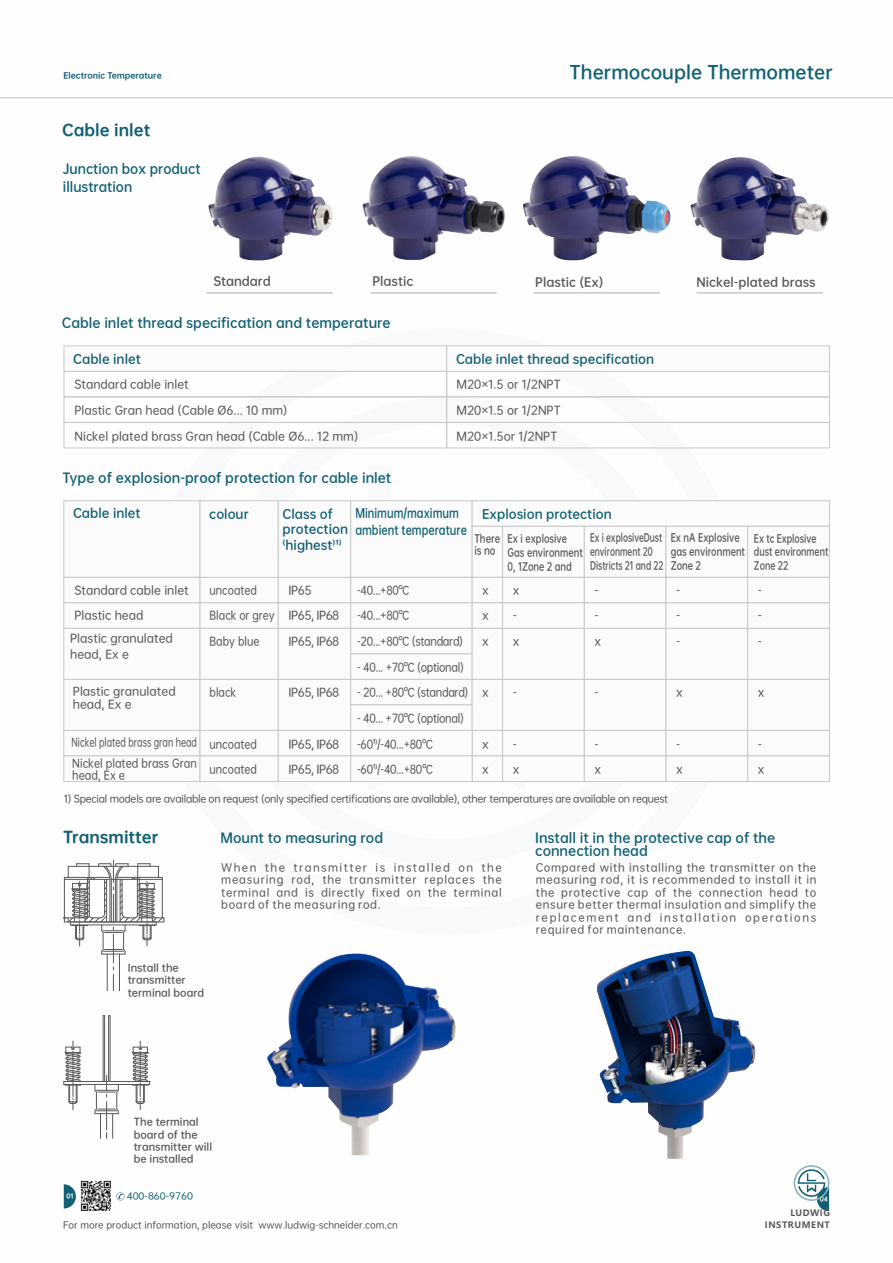
<style>
.page{position:relative;width:893px;height:1263px;background:#fff}
.page>*{position:absolute;margin:0;border:0;box-sizing:border-box;transform-origin:0 0}
.t1{font:17.55px "OPPO Sans B";color:#116073}
.t2{font:15px "OPPO Sans H";color:#116073}
.t3{font:12.75px/13.8px "OPPO Sans B";color:#116073}
.t4{font:12.75px/18.9px "OPPO Sans B";color:#116073;scale:.96 1}
.t5{font:12px/15.9px "OPPO Sans B";color:#116073}
.t6{font:12px/16.8px "OPPO Sans B";color:#116073;scale:.82 1}
.t7{font:11.7px "OPPO Sans B";color:#595857}
.t8{font:11.25px/13.8px "OPPO Sans M";color:#595857}
.t9{font:11.25px "OPPO Sans M";letter-spacing:-.03em;color:#595857;scale:.9 1}
.t10{font:11.25px "OPPO Sans M";color:#595857;scale:.9 1}
.t11{font:11.25px "OPPO Sans M";color:#595857;scale:.88 1}
.t12{font:11.25px/21.6px "OPPO Sans M";color:#595857;scale:.74 1}
.t13{font:11.25px "OPPO Sans M";letter-spacing:-.045em;color:#595857}
.t14{font:10.5px/12.5px "OPPO Sans M";letter-spacing:.06em;color:#595857;text-align:justify}
.t15{font:10.5px/13.8px "OPPO Sans B";color:#595857;scale:.72 1}
.t16{font:10.5px/13.8px "OPPO Sans B";color:#595857;scale:.79 1}
.t17{font:10.5px/13.8px "OPPO Sans B";color:#595857;scale:.76 1}
.t18{font:10.5px/13.8px "OPPO Sans B";color:#595857;scale:.8 1}
.t19{font:10.5px/12.1px "OPPO Sans B";color:#595857;scale:.82 1}
.t20{font:9.75px "OPPO Sans M";letter-spacing:-.03em;color:#595857}
.t21{font:9.75px/12.3px "OPPO Sans B";color:#595857}
.t22{font:9px "OPPO Sans M";color:#595857}
.t23{font:9px "OPPO Sans M";color:#116073;scale:1.04 1}
.t24{font:700 8.7px/11.4px "Microsoft Ya Hei";letter-spacing:.06em;color:#595857;text-align:right}
.t25{font:7.8px "OPPO Sans H";color:#116073}
.t26{font:6px "OPPO Sans H";color:#fff}
</style>
<div class="page">
<hr style="left:64px;top:1084px;width:85px;height:1px;background:#595857">
<hr style="left:64px;top:1081px;width:85px;height:1px;background:#595857">
<svg style="left:63px;top:1041px;width:18px;height:69px"></svg>
<svg style="left:132px;top:1041px;width:18px;height:69px"></svg>
<svg style="left:94px;top:1015px;width:25px;height:123px"></svg>
<svg style="left:63px;top:860px;width:102px;height:131px"></svg>
<img style="left:267px;top:953px;width:189px;height:202px">
<img style="left:596px;top:950px;width:160px;height:209px">
<hr style="left:206px;top:292px;width:127px;height:1px;background:#b5b5b6">
<img style="left:208px;top:156px;width:125px;height:104px">
<img style="left:362px;top:156px;width:143px;height:105px">
<img style="left:522px;top:156px;width:149px;height:105px">
<img style="left:690px;top:157px;width:139px;height:104px">
<div style="left:64px;top:371px;width:383px;height:26px;border:1px solid #c9cacb"></div>
<div style="left:64px;top:397px;width:383px;height:26px;border:1px solid #c9cacb"></div>
<div style="left:64px;top:422px;width:383px;height:26px;border:1px solid #c9cacb"></div>
<div style="left:446px;top:371px;width:383px;height:26px;border:1px solid #c9cacb"></div>
<div style="left:446px;top:397px;width:383px;height:26px;border:1px solid #c9cacb"></div>
<div style="left:446px;top:422px;width:383px;height:26px;border:1px solid #c9cacb"></div>
<hr style="left:371px;top:292px;width:126px;height:1px;background:#b5b5b6">
<hr style="left:534px;top:292px;width:126px;height:1px;background:#b5b5b6">
<hr style="left:697px;top:292px;width:126px;height:1px;background:#b5b5b6">
<svg style="left:64px;top:346px;width:766px;height:26px"></svg>
<svg style="left:63px;top:500px;width:767px;height:282px"></svg>
<hr style="left:0;top:97px;width:893px;height:1px;background:#c9cacb">
<svg style="left:64px;top:1184px;width:12px;height:24px"></svg>
<img style="left:81px;top:1181px;width:30px;height:30px">
<svg style="left:116px;top:1192px;width:9px;height:8px"></svg>
<svg style="left:794px;top:1165px;width:35px;height:46px"></svg>
<p class="t25" style="left:63px;top:72px;width:100px">Electronic Temperature</p>
<h1 class="t1" style="left:570px;top:63px;width:265px">Thermocouple Thermometer</h1>
<h2 class="t2" style="left:62px;top:122px;width:90px">Cable inlet</h2>
<p class="t4" style="left:63px;top:159px;width:145px">Junction box product illustration</p>
<p class="t7" style="left:213px;top:275px;width:59px">Standard</p>
<p class="t7" style="left:373px;top:275px;width:42px">Plastic</p>
<p class="t7" style="left:535px;top:276px;width:70px">Plastic (Ex)</p>
<p class="t7" style="left:696px;top:276px;width:121px">Nickel-plated brass</p>
<p class="t3" style="left:62px;top:316px;width:330px">Cable inlet thread specification and temperature</p>
<p class="t5" style="left:73px;top:351px;width:69px">Cable inlet</p>
<p class="t8" style="left:74px;top:377px;width:116px">Standard cable inlet</p>
<p class="t8" style="left:74px;top:403px;width:214px">Plastic Gran head (Cable Ø6... 10 mm)</p>
<p class="t8" style="left:74px;top:429px;width:285px">Nickel plated brass Gran head (Cable Ø6... 12 mm)</p>
<p class="t5" style="left:456px;top:351px;width:200px">Cable inlet thread specification</p>
<p class="t8" style="left:456px;top:377px;width:106px">M20×1.5 or 1/2NPT</p>
<p class="t8" style="left:456px;top:403px;width:106px">M20×1.5 or 1/2NPT</p>
<p class="t8" style="left:456px;top:429px;width:102px">M20×1.5or 1/2NPT</p>
<p class="t3" style="left:63px;top:471px;width:330px">Type of explosion-proof protection for cable inlet</p>
<p class="t5" style="left:209px;top:505px;width:41px">colour</p>
<p class="t5" style="left:283px;top:505px;width:67px">Class of protection ⁽highest⁾¹⁾</p>
<p class="t6" style="left:355px;top:505px;width:138px">Minimum/maximum ambient temperature</p>
<p class="t5" style="left:482px;top:505px;width:131px">Explosion protection</p>
<p class="t19" style="left:474px;top:532px;width:33px">There is no</p>
<p class="t16" style="left:508px;top:531px;width:97px">Ex i explosive<br>Gas environment<br>0, 1Zone 2 and</p>
<p class="t15" style="left:590px;top:530px;width:103px">Ex i explosiveDust environment 20<br>Districts 21 and 22</p>
<p class="t18" style="left:671px;top:530px;width:95px">Ex nA Explosive gas environment<br>Zone 2</p>
<p class="t17" style="left:754px;top:531px;width:99px">Ex tc Explosive dust environment<br>Zone 22</p>
<p class="t10" style="left:357px;top:584px;width:60px">-40...+80℃</p>
<p class="t10" style="left:357px;top:610px;width:60px">-40...+80℃</p>
<p class="t9" style="left:357px;top:635px;width:119px">-20...+80℃ (standard)</p>
<p class="t9" style="left:357px;top:661px;width:120px">- 40... +70℃ (optional)</p>
<p class="t9" style="left:357px;top:687px;width:125px">- 20... +80℃ (standard)</p>
<p class="t9" style="left:357px;top:712px;width:120px">- 40... +70℃ (optional)</p>
<p class="t10" style="left:357px;top:738px;width:86px">-60¹⁾/-40...+80℃</p>
<p class="t10" style="left:357px;top:764px;width:86px">-60¹⁾/-40...+80℃</p>
<p class="t5" style="left:73px;top:505px;width:69px">Cable inlet</p>
<p class="t8" style="left:74px;top:583px;width:116px">Standard cable inlet</p>
<p class="t8" style="left:74px;top:608px;width:71px">Plastic head</p>
<p class="t11" style="left:210px;top:584px;width:55px">uncoated</p>
<p class="t11" style="left:210px;top:610px;width:76px">Black or grey</p>
<p class="t11" style="left:210px;top:635px;width:58px">Baby blue</p>
<p class="t11" style="left:210px;top:687px;width:32px">black</p>
<p class="t8" style="left:289px;top:583px;width:24px">IP65</p>
<p class="t13" style="left:289px;top:610px;width:52px">IP65, IP68</p>
<p class="t13" style="left:289px;top:635px;width:52px">IP65, IP68</p>
<p class="t8" style="left:482px;top:583px;width:8px">x</p>
<p class="t8" style="left:482px;top:608px;width:8px">x</p>
<p class="t8" style="left:482px;top:634px;width:8px">x</p>
<p class="t8" style="left:513px;top:583px;width:8px">x</p>
<p class="t8" style="left:513px;top:608px;width:6px">-</p>
<p class="t8" style="left:513px;top:634px;width:8px">x</p>
<p class="t8" style="left:595px;top:583px;width:6px">-</p>
<p class="t8" style="left:595px;top:608px;width:6px">-</p>
<p class="t8" style="left:595px;top:634px;width:8px">x</p>
<p class="t8" style="left:676px;top:583px;width:6px">-</p>
<p class="t8" style="left:676px;top:608px;width:6px">-</p>
<p class="t8" style="left:676px;top:634px;width:6px">-</p>
<p class="t8" style="left:758px;top:583px;width:6px">-</p>
<p class="t8" style="left:758px;top:608px;width:6px">-</p>
<p class="t8" style="left:758px;top:634px;width:6px">-</p>
<p class="t8" style="left:70px;top:631px;width:104px;line-height:15.1px">Plastic granulated head, Ex e</p>
<p class="t8" style="left:73px;top:684px;width:104px">Plastic granulated head, Ex e</p>
<p class="t13" style="left:289px;top:687px;width:52px">IP65, IP68</p>
<p class="t8" style="left:482px;top:685px;width:8px">x</p>
<p class="t8" style="left:676px;top:685px;width:8px">x</p>
<p class="t8" style="left:758px;top:685px;width:8px">x</p>
<p class="t8" style="left:513px;top:685px;width:6px">-</p>
<p class="t8" style="left:595px;top:685px;width:6px">-</p>
<p class="t12" style="left:72px;top:731px;width:171px">Nickel plated brass gran head<br>Nickel plated brass Gran</p>
<p class="t10" style="left:72px;top:769px;width:60px">head, Ex e</p>
<p class="t11" style="left:210px;top:738px;width:55px">uncoated</p>
<p class="t11" style="left:210px;top:764px;width:55px">uncoated</p>
<p class="t13" style="left:289px;top:738px;width:52px">IP65, IP68</p>
<p class="t13" style="left:289px;top:764px;width:52px">IP65, IP68</p>
<p class="t8" style="left:482px;top:737px;width:8px">x</p>
<p class="t8" style="left:482px;top:762px;width:8px">x</p>
<p class="t8" style="left:513px;top:737px;width:6px">-</p>
<p class="t8" style="left:513px;top:762px;width:8px">x</p>
<p class="t8" style="left:595px;top:737px;width:6px">-</p>
<p class="t8" style="left:595px;top:762px;width:8px">x</p>
<p class="t8" style="left:676px;top:737px;width:6px">-</p>
<p class="t8" style="left:676px;top:762px;width:8px">x</p>
<p class="t8" style="left:758px;top:737px;width:6px">-</p>
<p class="t8" style="left:758px;top:762px;width:8px">x</p>
<p class="t20" style="left:64px;top:793px;width:606px">1) Special models are available on request (only specified certifications are available), other temperatures are available on request</p>
<h2 class="t2" style="left:63px;top:829px;width:97px">Transmitter</h2>
<p class="t3" style="left:221px;top:830px;width:164px">Mount to measuring rod</p>
<p class="t3" style="left:535px;top:830px;width:242px">Install it in the protective cap of the connection head</p>
<p class="t14" style="left:221px;top:861px;width:282px">When the transmitter is installed on the measuring rod, the transmitter replaces the terminal and is directly fixed on the terminal board of the measuring rod.</p>
<p class="t21" style="left:128px;top:961px;width:78px">Install the transmitter terminal board</p>
<p class="t14" style="left:536px;top:861px;width:282px">Compared with installing the transmitter on the measuring rod, it is recommended to install it in the protective cap of the connection head to ensure better thermal insulation and simplify the replacement and installation operations required for maintenance.</p>
<p class="t21" style="left:134px;top:1116px;width:80px">The terminal board of the transmitter will be installed</p>
<p class="t23" style="left:127px;top:1192px;width:65px">400-860-9760</p>
<p class="t26" style="left:67px;top:1193px;width:9px">01</p>
<p class="t22" style="left:63px;top:1220px;width:336px">For more product information, please visit www.ludwig-schneider.com.cn</p>
<p class="t26" style="left:820px;top:1196px;width:10px">04</p>
<p class="t24" style="left:765px;top:1208px;width:67px">LUDWIG<br>INSTRUMENT</p>
</div>
